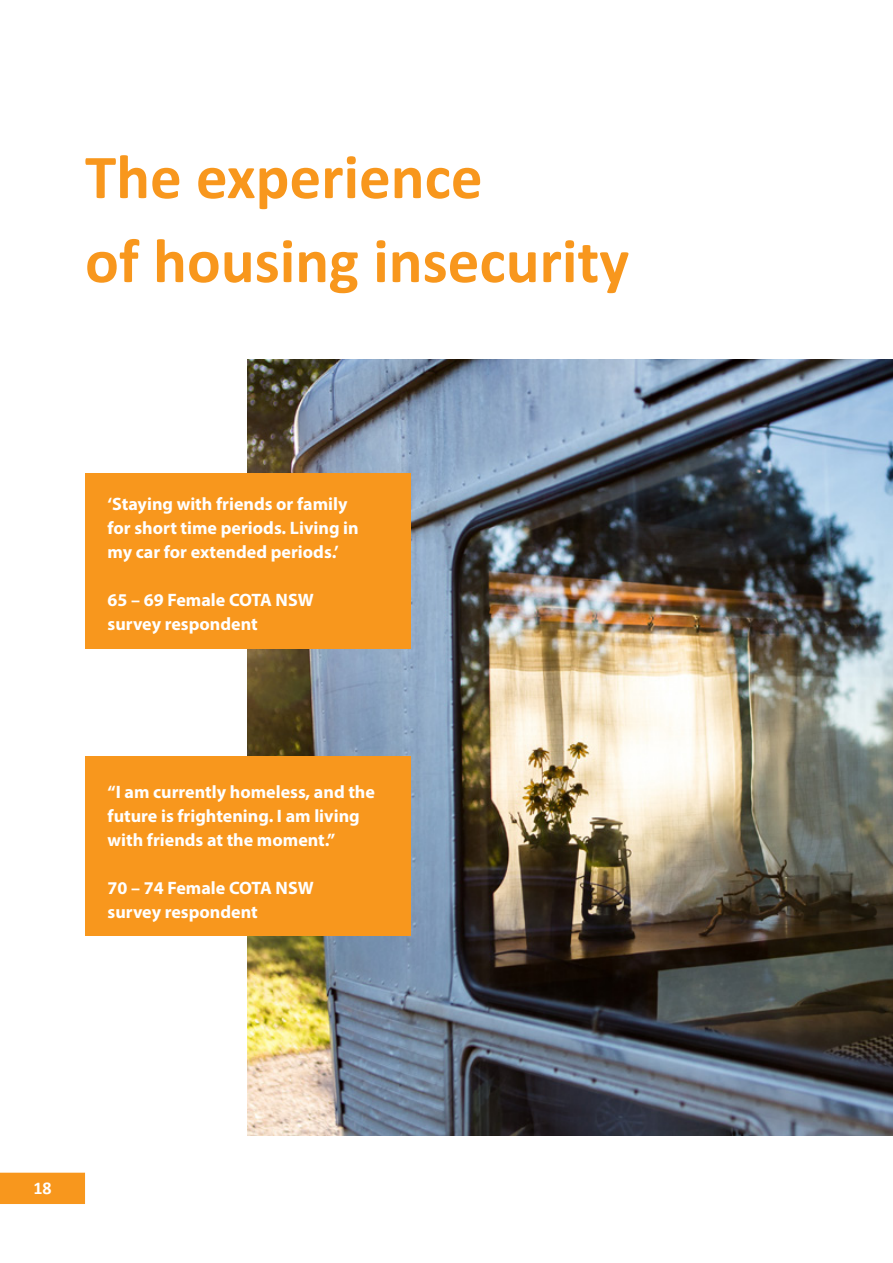
<style>
.page{position:relative;width:893px;height:1263px;background:#fff}
.page>*{position:absolute;margin:0;border:0;box-sizing:border-box;transform-origin:0 0}
.t1{font:700 63px/84px "Calibri";color:#f8971d}
.t2{font:700 18px/24px "Myriad Pro";color:#fff}
.t3{font:700 18px "Calibri";color:#fff}
</style>
<div class="page">
<div style="left:0;top:1173px;width:85px;height:31px;background:#f8971d"></div>
<img style="left:248px;top:359px;width:645px;height:776px">
<div style="left:85px;top:473px;width:325px;height:176px;background:#f8971d"></div>
<div style="left:85px;top:757px;width:325px;height:179px;background:#f8971d"></div>
<h1 class="t1" style="left:85px;top:132px;width:546px">The experience<br>of housing insecurity</h1>
<p class="t2" style="left:108px;top:491px;width:253px">‘Staying with friends or family for short time periods. Living in my car for extended periods.’</p>
<p class="t2" style="left:108px;top:587px;width:208px">65 – 69 Female COTA NSW survey respondent</p>
<p class="t2" style="left:108px;top:779px;width:269px">“I am currently homeless, and the future is frightening. I am living with friends at the moment.”</p>
<p class="t2" style="left:108px;top:875px;width:208px">70 – 74 Female COTA NSW survey respondent</p>
<p class="t3" style="left:33px;top:1177px;width:20px">18</p>
</div>
